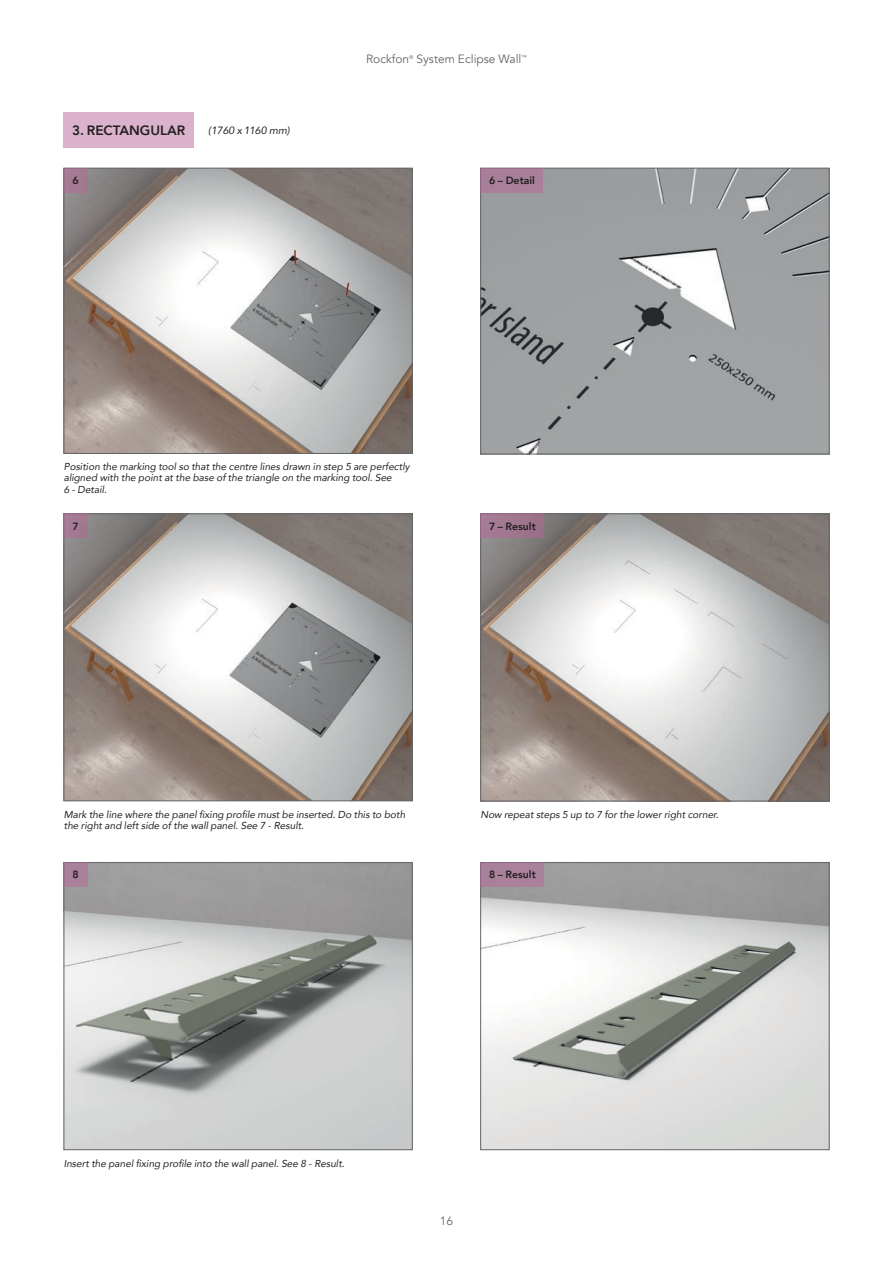
<style>
.page{position:relative;width:893px;height:1263px;background:#fff}
.page>*{position:absolute;margin:0;border:0;box-sizing:border-box;transform-origin:0 0}
.t1{font:800 13.5px "Avenir";color:#231f20}
.t2{font:12px "Avenir";color:#636466}
.t3{font:800 10.5px "Avenir";color:#231f20}
.t4{font:italic 10.5px "Avenir";color:#231f20}
.t5{font:italic 10.05px/11.2px "Avenir";color:#231f20}
.t6{font:5.4px "Avenir";color:#636466}
</style>
<div class="page">
<img style="left:66px;top:864px;width:344px;height:284px">
<div style="left:64px;top:862px;width:348px;height:288px;border:1px solid #636466"></div>
<img style="left:482px;top:864px;width:345px;height:284px">
<div style="left:480px;top:862px;width:349px;height:288px;border:1px solid #636466"></div>
<img style="left:66px;top:170px;width:344px;height:282px">
<div style="left:64px;top:168px;width:348px;height:286px;border:1px solid #636466"></div>
<img style="left:482px;top:170px;width:345px;height:282px">
<div style="left:480px;top:168px;width:349px;height:286px;border:1px solid #636466"></div>
<img style="left:66px;top:516px;width:345px;height:283px">
<div style="left:64px;top:514px;width:349px;height:287px;border:1px solid #636466"></div>
<img style="left:482px;top:516px;width:345px;height:283px">
<div style="left:480px;top:514px;width:349px;height:287px;border:1px solid #636466"></div>
<div style="left:64px;top:862px;width:23px;height:25px;background:#aa809a"></div>
<div style="left:64px;top:514px;width:23px;height:24px;background:#a47a93"></div>
<div style="left:64px;top:168px;width:23px;height:24px;background:#a47a93"></div>
<div style="left:480px;top:862px;width:64px;height:25px;background:#aa819a"></div>
<div style="left:480px;top:514px;width:64px;height:24px;background:#a1768f"></div>
<div style="left:480px;top:168px;width:63px;height:24px;background:#a8809a"></div>
<div style="left:64px;top:113px;width:130px;height:35px;background:#dbb2cb"></div>
<h1 class="t1" style="left:72px;top:120px;width:115px">3. RECTANGULAR</h1>
<p class="t4" style="left:208px;top:124px;width:83px">(1760 x 1160 mm)</p>
<p class="t3" style="left:73px;top:172px;width:8px">6</p>
<p class="t2" style="left:366px;top:52px;width:45px">Rockfon</p>
<p class="t6" style="left:409px;top:54px;width:6px">®</p>
<p class="t2" style="left:416px;top:52px;width:106px">System Eclipse Wall</p>
<p class="t6" style="left:521px;top:54px;width:7px">™</p>
<p class="t3" style="left:489px;top:172px;width:47px">6 – Detail</p>
<p class="t5" style="left:64px;top:461px;width:347px">Position the marking tool so that the centre lines drawn in step 5 are perfectly aligned with the point at the base of the triangle on the marking tool. See<br>6 - Detail.</p>
<p class="t3" style="left:73px;top:518px;width:8px">7</p>
<p class="t3" style="left:489px;top:518px;width:48px">7 – Result</p>
<p class="t5" style="left:64px;top:809px;width:343px">Mark the line where the panel fixing profile must be inserted. Do this to both the right and left side of the wall panel. See 7 - Result.</p>
<p class="t5" style="left:480px;top:809px;width:240px">Now repeat steps 5 up to 7 for the lower right corner.</p>
<p class="t3" style="left:73px;top:866px;width:8px">8</p>
<p class="t3" style="left:489px;top:866px;width:48px">8 – Result</p>
<p class="t5" style="left:64px;top:1158px;width:282px">Insert the panel fixing profile into the wall panel. See 8 - Result.</p>
<p class="t2" style="left:440px;top:1213px;width:15px">16</p>
</div>
